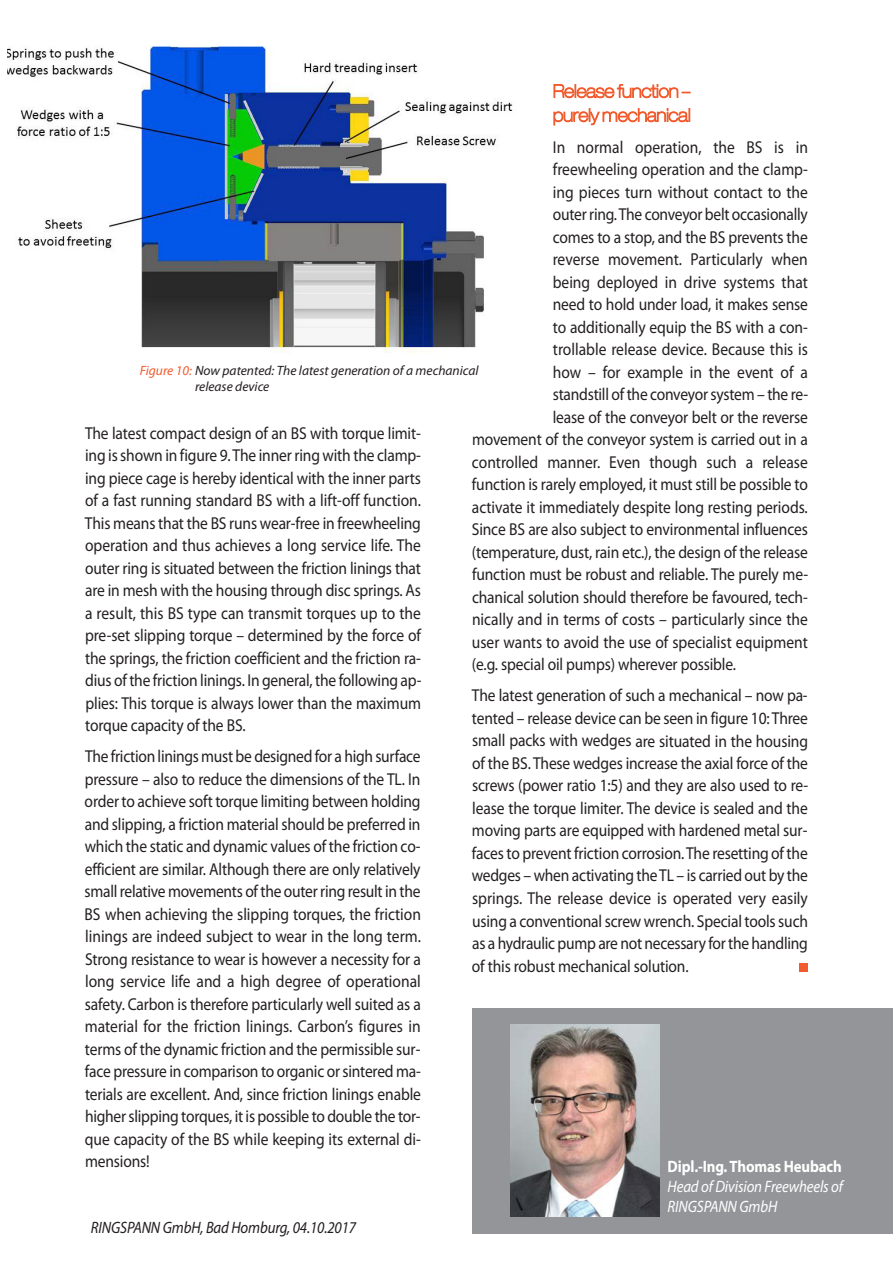
<style>
.page{position:relative;width:893px;height:1263px;background:#fff}
.page>*{position:absolute;margin:0;border:0;box-sizing:border-box;transform-origin:0 0}
.t1{font:100 expanded 18px/24px "Helvetica Neue";letter-spacing:-.01em;color:#f15b2e;scale:.9 1}
.t2{font:17.25px/22.5px "Myriad Pro";letter-spacing:-.01em;color:#231f20;text-align:justify;scale:.9 1}
.t3{font:italic 16.5px/19.8px "Myriad Pro";letter-spacing:-.01em;color:#fff;scale:.9 1}
.t4{font:italic 16.5px "Myriad Pro";letter-spacing:-.01em;color:#231f20;scale:.9 1}
.t5{font:700 16.5px "Myriad Pro";letter-spacing:-.01em;color:#fff;scale:.9 1}
.t6{font:italic 13.5px/16.2px "Myriad Pro";color:#231f20}
.s1{color:#f15b2e}
</style>
<div class="page">
<div style="left:472px;top:1008px;width:421px;height:225px;background:#939598"></div>
<img style="left:510px;top:1025px;width:149px;height:191px">
<svg style="left:553px;top:84px;width:137px;height:14px"></svg>
<svg style="left:553px;top:108px;width:137px;height:18px"></svg>
<div style="left:799px;top:963px;width:9px;height:8px;background:#f15b2e"></div>
<img style="left:7px;top:46px;width:506px;height:307px">
<p class="t1" style="left:553px;top:79px;width:154px">Release function – purely mechanical</p>
<p class="t2" style="left:553px;top:137px;width:285px">In normal operation, the BS is in</p>
<p class="t2" style="left:553px;top:160px;width:285px">freewheeling operation and the clamp -</p>
<p class="t2" style="left:553px;top:182px;width:285px">ing pieces turn without contact to the</p>
<p class="t2" style="left:553px;top:205px;width:285px">outer ring. The conveyor belt occasionally</p>
<p class="t2" style="left:553px;top:227px;width:285px">comes to a stop, and the BS prevents the</p>
<p class="t2" style="left:553px;top:250px;width:285px">reverse movement. Particularly when</p>
<p class="t2" style="left:553px;top:272px;width:285px">being deployed in drive systems that</p>
<p class="t2" style="left:553px;top:295px;width:285px">need to hold under load, it makes sense</p>
<p class="t2" style="left:553px;top:317px;width:285px">to additionally equip the BS with a con-</p>
<p class="t2" style="left:553px;top:340px;width:285px">trollable release device. Because this is</p>
<p class="t2" style="left:553px;top:362px;width:285px">how – for example in the event of a</p>
<p class="t2" style="left:553px;top:385px;width:285px">standstill of the conveyor system – the re-</p>
<p class="t2" style="left:553px;top:407px;width:285px">lease of the conveyor belt or the reverse</p>
<p class="t2" style="left:472px;top:430px;width:375px">movement of the conveyor system is carried out in a</p>
<p class="t2" style="left:472px;top:452px;width:375px">controlled manner. Even though such a release</p>
<p class="t2" style="left:472px;top:475px;width:375px">function is rarely employed, it must still be possible to</p>
<p class="t2" style="left:472px;top:497px;width:375px">activate it immediately despite long resting periods.</p>
<p class="t2" style="left:472px;top:520px;width:375px">Since BS are also subject to environmental influences</p>
<p class="t2" style="left:472px;top:542px;width:375px">(temperature, dust, rain etc.), the design of the release</p>
<p class="t2" style="left:472px;top:565px;width:375px">function must be robust and reliable. The purely me-</p>
<p class="t2" style="left:472px;top:587px;width:375px">chanical solution should therefore be favoured, tech-</p>
<p class="t2" style="left:472px;top:610px;width:375px">nically and in terms of costs – particularly since the</p>
<p class="t2" style="left:472px;top:632px;width:375px">user wants to avoid the use of specialist equipment</p>
<p class="t2" style="left:472px;top:655px;width:295px">(e.g. special oil pumps) wherever possible.</p>
<p class="t2" style="left:472px;top:686px;width:375px">The latest generation of such a mechanical – now pa&shy;tented – release device can be seen in figure 10: Three small packs with wedges are situated in the housing of the BS. These wedges increase the axial force of the screws (power ratio 1:5) and they are also used to re&shy;lease the torque limiter. The device is sealed and the moving parts are equipped with hardened metal sur&shy;faces to prevent friction corrosion. The resetting of the wedges – when activating the TL – is carried out by the springs. The release device is operated very easily using a conventional screw wrench. Special tools such as a hydraulic pump are not necessary for the handling of this robust mechanical solution.</p>
<p class="t6" style="left:195px;top:364px;width:285px;text-indent:-55px"><span class="s1">Figure 10:</span> Now patented: The latest generation of a mechanical release device</p>
<p class="t2" style="left:85px;top:423px;width:375px">The latest compact design of an BS with torque limit - ing is shown in figure 9. The inner ring with the clamp - ing piece cage is hereby identical with the inner parts of a fast running standard BS with a lift-off function.<br>This means that the BS runs wear-free in freewheeling operation and thus achieves a long service life. The outer ring is situated between the friction linings that are in mesh with the housing through disc springs. As a result, this BS type can transmit torques up to the pre-set slipping torque – determined by the force of the springs, the friction coefficient and the friction ra&shy;dius of the friction linings. In general, the following ap&shy;plies: This torque is always lower than the maximum torque capacity of the BS.</p>
<p class="t2" style="left:85px;top:746px;width:375px">The friction linings must be designed for a high surface pressure – also to reduce the dimensions of the TL. In order to achieve soft torque limiting between holding and slipping, a friction material should be preferred in which the static and dynamic values of the friction co&shy;efficient are similar. Although there are only relatively small relative movements of the outer ring result in the BS when achieving the slipping torques, the friction lin ings are indeed subject to wear in the long term.<br>Strong resistance to wear is however a necessity for a long service life and a high degree of operational safety. Carbon is therefore particularly well suited as a material for the friction linings. Carbon’s figures in terms of the dynamic friction and the permissible sur&shy;face pressure in comparison to organic or sintered ma&shy;terials are excellent. And, since friction linings enable higher slipping torques, it is possible to double the tor&shy;que capacity of the BS while keeping its external di&shy;mensions!</p>
<p class="t5" style="left:668px;top:1161px;width:195px">Dipl.-Ing. Thomas Heubach</p>
<p class="t3" style="left:668px;top:1178px;width:196px">Head of Division Freewheels of<br>RINGSPANN GmbH</p>
<p class="t4" style="left:91px;top:1221px;width:296px">RINGSPANN GmbH, Bad Homburg, 04.10.2017</p>
</div>
